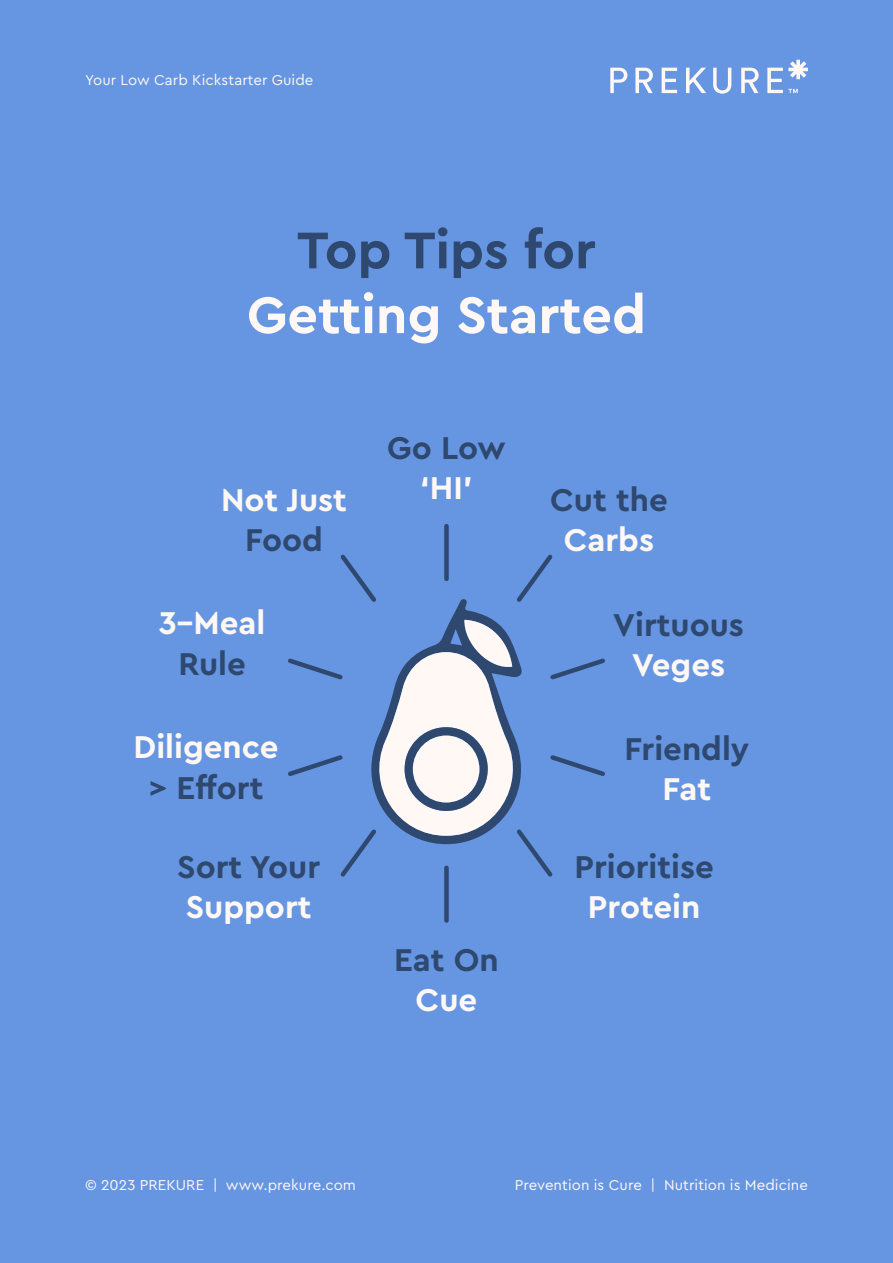
<style>
.page{position:relative;width:893px;height:1263px;background:#6696e1}
.page>*{position:absolute;margin:0;border:0;box-sizing:border-box;transform-origin:0 0}
.t1{font:700 54px "Cera Pro";color:#fff8f5}
.t2{font:700 54px "Cera Pro";color:#2e4870}
.t3{font:700 33px "Cera Pro";color:#2e4870}
.t4{font:700 33px "Cera Pro";color:#fff8f5}
.t5{font:15px "Cera Pro";letter-spacing:.005em;color:#fff8f5}
</style>
<div class="page">
<svg style="left:610px;top:68px;width:17px;height:25px"></svg>
<svg style="left:662px;top:68px;width:15px;height:25px"></svg>
<svg style="left:686px;top:68px;width:20px;height:25px"></svg>
<svg style="left:713px;top:68px;width:18px;height:26px"></svg>
<svg style="left:741px;top:68px;width:18px;height:25px"></svg>
<svg style="left:635px;top:68px;width:18px;height:25px"></svg>
<svg style="left:767px;top:60px;width:41px;height:33px"></svg>
<div style="left:444px;top:526px;width:5px;height:53px;background:#2e4870"></div>
<div style="left:444px;top:868px;width:5px;height:52px;background:#2e4870"></div>
<svg style="left:288px;top:551px;width:317px;height:330px"></svg>
<p class="t5" style="left:85px;top:70px;width:230px">Your Low Carb Kickstarter Guide</p>
<h1 class="t2" style="left:297px;top:214px;width:300px">Top Tips for</h1>
<h1 class="t1" style="left:247px;top:279px;width:401px">Getting Started</h1>
<h2 class="t4" style="left:221px;top:477px;width:127px">Not Just</h2>
<h2 class="t3" style="left:245px;top:518px;width:79px">Food</h2>
<h2 class="t4" style="left:159px;top:601px;width:108px">3–Meal</h2>
<h2 class="t3" style="left:178px;top:642px;width:69px">Rule</h2>
<h2 class="t4" style="left:134px;top:725px;width:146px">Diligence</h2>
<h2 class="t3" style="left:149px;top:766px;width:116px">&gt; Effort</h2>
<h2 class="t3" style="left:177px;top:844px;width:144px">Sort Your</h2>
<h2 class="t4" style="left:186px;top:885px;width:127px">Support</h2>
<h2 class="t3" style="left:387px;top:426px;width:120px">Go Low</h2>
<h2 class="t4" style="left:420px;top:466px;width:54px">‘HI’</h2>
<h2 class="t3" style="left:550px;top:477px;width:119px">Cut the</h2>
<h2 class="t4" style="left:564px;top:518px;width:92px">Carbs</h2>
<h2 class="t3" style="left:613px;top:603px;width:132px">Virtuous</h2>
<h2 class="t4" style="left:632px;top:643px;width:95px">Veges</h2>
<h2 class="t3" style="left:624px;top:727px;width:127px">Friendly</h2>
<h2 class="t4" style="left:663px;top:767px;width:50px">Fat</h2>
<h2 class="t3" style="left:394px;top:938px;width:106px">Eat On</h2>
<h2 class="t4" style="left:416px;top:978px;width:63px">Cue</h2>
<h2 class="t3" style="left:574px;top:844px;width:141px">Prioritise</h2>
<h2 class="t4" style="left:588px;top:885px;width:114px">Protein</h2>
<p class="t5" style="left:85px;top:1175px;width:272px">© 2023 PREKURE | www.prekure.com</p>
<p class="t5" style="left:515px;top:1175px;width:295px">Prevention is Cure | Nutrition is Medicine</p>
</div>
